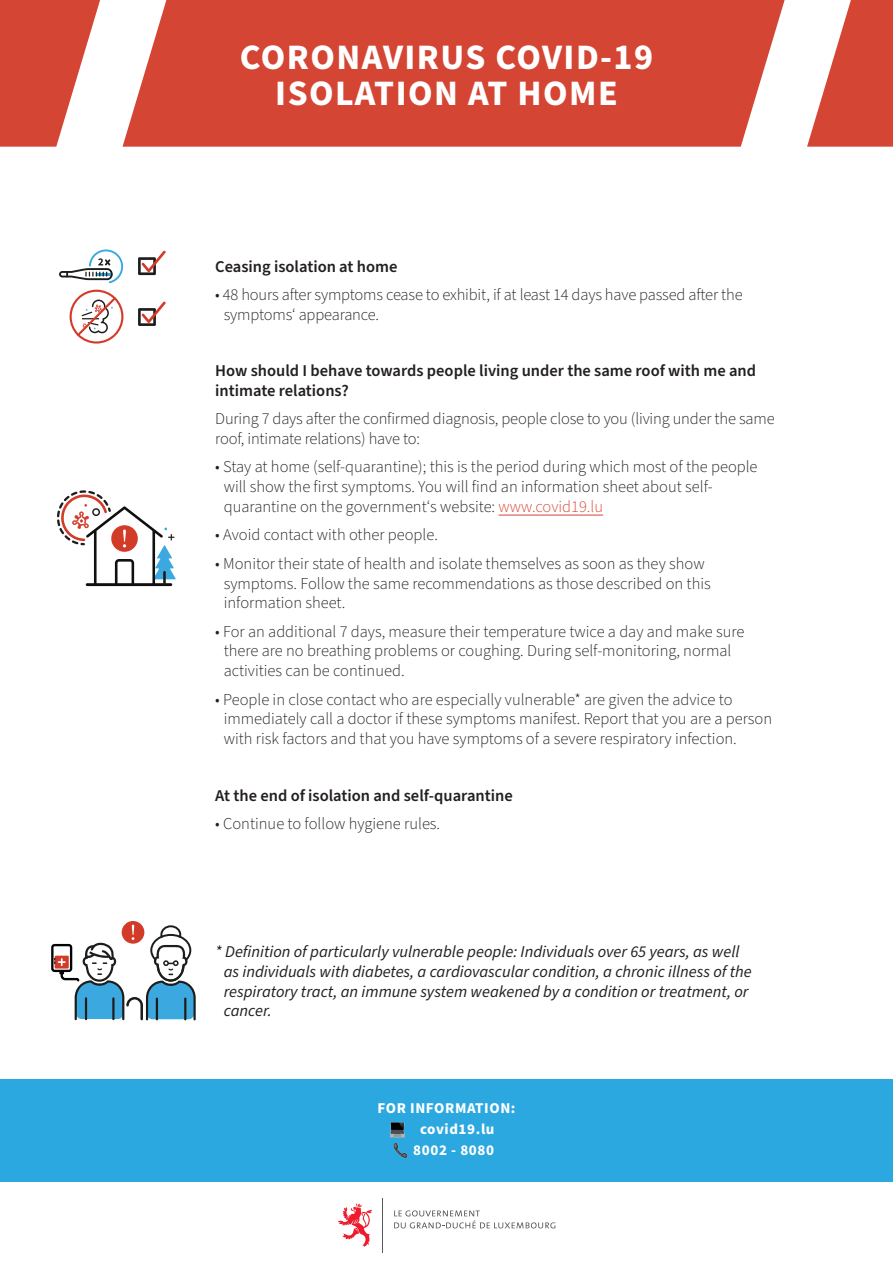
<style>
.page{position:relative;width:893px;height:1263px;background:#fff}
.page>*{position:absolute;margin:0;border:0;box-sizing:border-box;transform-origin:0 0}
.t1{font:700 35.85px "Source Sans Pro";letter-spacing:.04em;color:#fff}
.t2{font:300 16.5px/19.8px "Source Sans Pro";color:#231f20}
.t3{font:italic 16.5px/19.8px "Source Sans Pro";color:#231f20}
.t4{font:600 16.5px/19.8px "Source Sans Pro";color:#231f20}
.t5{font:700 15px "Source Sans Pro";letter-spacing:.04em;color:#fff}
.s1{color:#d54534}
</style>
<div class="page">
<svg style="left:0;top:0;width:100px;height:147px"></svg>
<svg style="left:807px;top:0;width:86px;height:147px"></svg>
<svg style="left:123px;top:0;width:662px;height:147px;background:#d75141"></svg>
<hr style="left:498px;top:515px;width:105px;height:1px;background:#d54534">
<svg style="left:394px;top:1210px;width:161px;height:18px"></svg>
<svg style="left:338px;top:1203px;width:34px;height:44px"></svg>
<hr style="left:382px;top:1198px;width:1px;height:54px;background:#5a5a5d">
<div style="left:0;top:1079px;width:893px;height:102px;background:#2ba8e0"></div>
<img style="left:393px;top:1142px;width:15px;height:17px">
<img style="left:389px;top:1122px;width:16px;height:16px">
<hr style="left:86px;top:583px;width:86px;height:3px;background:#101010">
<hr style="left:163px;top:571px;width:3px;height:15px;background:#1d1d1b">
<svg style="left:57px;top:490px;width:119px;height:95px"></svg>
<svg style="left:138px;top:251px;width:28px;height:24px"></svg>
<svg style="left:138px;top:301px;width:28px;height:25px"></svg>
<svg style="left:59px;top:249px;width:64px;height:34px"></svg>
<svg style="left:70px;top:290px;width:53px;height:54px"></svg>
<svg style="left:51px;top:921px;width:145px;height:100px"></svg>
<p class="t1" style="left:240px;top:33px;width:415px">CORONAVIRUS COVID-19</p>
<p class="t1" style="left:275px;top:69px;width:344px">ISOLATION AT HOME</p>
<p class="t4" style="left:215px;top:257px;width:184px">Ceasing isolation at home</p>
<p class="t2" style="left:224px;top:285px;width:520px;text-indent:-9px">• 48 hours after symptoms cease to exhibit, if at least 14 days have passed after the symptoms‘ appearance.</p>
<p class="t4" style="left:215px;top:361px;width:542px">How should I behave towards people living under the same roof with me and intimate relations?</p>
<p class="t2" style="left:215px;top:409px;width:561px">During 7 days after the confirmed diagnosis, people close to you (living under the same roof, intimate relations) have to:</p>
<p class="t2" style="left:224px;top:458px;width:535px;text-indent:-9px">• Stay at home (self-quarantine); this is the period during which most of the people will show the first symptoms. You will find an information sheet about self&shy;quarantine on the government‘s website: <span class="s1">www.covid19.lu</span></p>
<p class="t2" style="left:215px;top:525px;width:224px">• Avoid contact with other people.</p>
<p class="t2" style="left:224px;top:554px;width:488px;text-indent:-9px">• Monitor their state of health and isolate themselves as soon as they show symptoms. Follow the same recommendations as those described on this information sheet.</p>
<p class="t2" style="left:224px;top:622px;width:522px;text-indent:-9px">• For an additional 7 days, measure their temperature twice a day and make sure there are no breathing problems or coughing. During self-monitoring, normal activities can be continued.</p>
<p class="t2" style="left:224px;top:690px;width:550px;text-indent:-9px">• People in close contact who are especially vulnerable* are given the advice to immediately call a doctor if these symptoms manifest. Report that you are a person with risk factors and that you have symptoms of a severe respiratory infection.</p>
<p class="t4" style="left:215px;top:786px;width:299px">At the end of isolation and self-quarantine</p>
<p class="t2" style="left:215px;top:814px;width:226px">• Continue to follow hygiene rules.</p>
<p class="t3" style="left:224px;top:942px;width:529px;text-indent:-9px">* Definition of particularly vulnerable people: Individuals over 65 years, as well as individuals with diabetes, a cardiovascular condition, a chronic illness of the respiratory tract, an immune system weakened by a condition or treatment, or cancer.</p>
<p class="t5" style="left:377px;top:1097px;width:140px">FOR INFORMATION:</p>
<p class="t5" style="left:420px;top:1118px;width:76px">covid19.lu</p>
<p class="t5" style="left:413px;top:1139px;width:82px">8002 - 8080</p>
</div>
